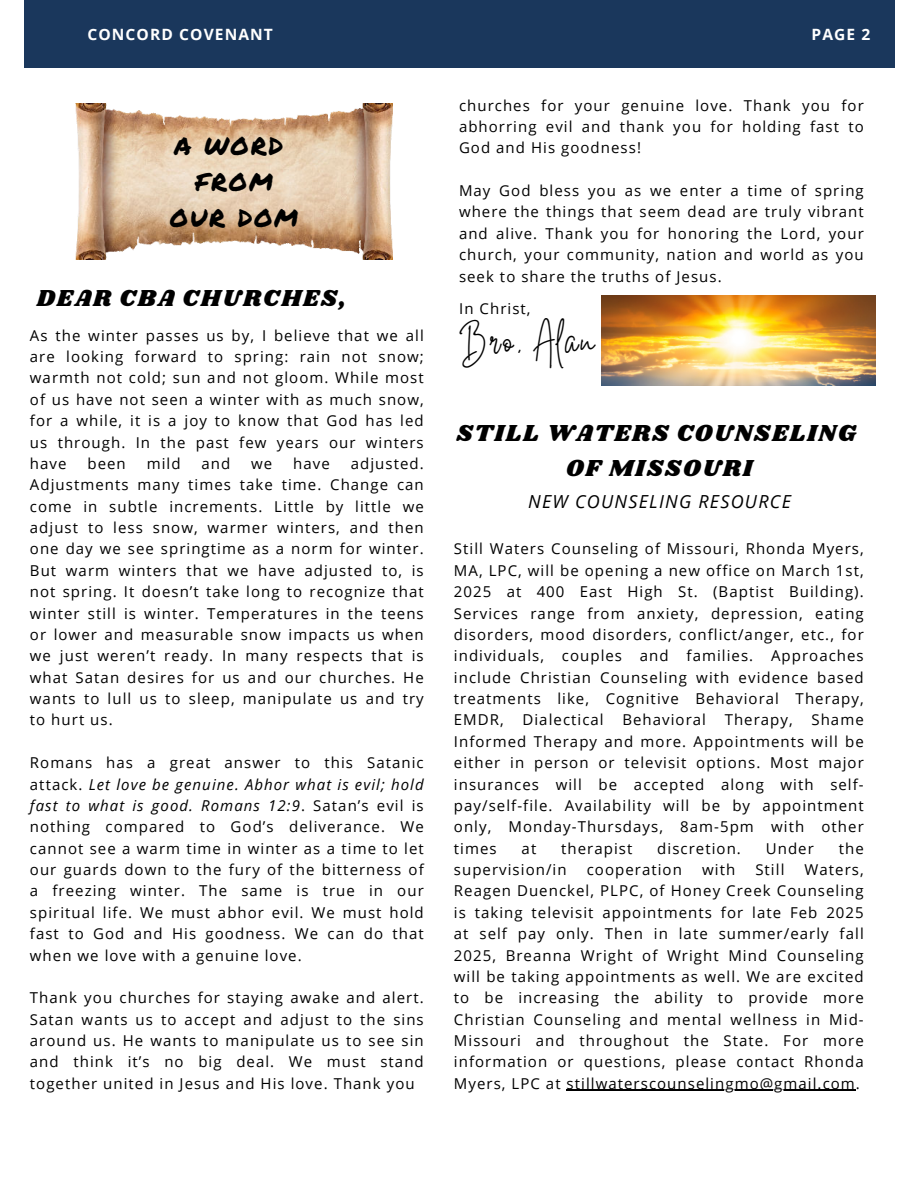
<style>
.page{position:relative;width:918px;height:1188px;background:#fff}
.page>*{position:absolute;margin:0;border:0;box-sizing:border-box;transform-origin:0 0}
.t1{font:31.5px "White Star";letter-spacing:.07em;color:#000}
.t2{font:24.75px/36px "Permanent Marker";letter-spacing:.07em;color:#000;text-align:center}
.t3{font:24px/34.8px "Shrikhand";letter-spacing:.07em;color:#000;text-align:center}
.t4{font:italic 18px "Open Sans";letter-spacing:.07em;color:#000}
.t5{font:700 15.6px "Open Sans";letter-spacing:.07em;color:#fff}
.t6{font:15px/21.3px "Open Sans";letter-spacing:.07em;color:#000;text-align:justify}
.s1{font-style:italic}
</style>
<div class="page">
<div style="left:24px;top:0;width:870px;height:68px;background:#1a375c"></div>
<img style="left:75px;top:103px;width:318px;height:156px">
<img style="left:601px;top:296px;width:275px;height:90px">
<hr style="left:567px;top:1090px;width:289px;height:1px;background:#000">
<p class="t5" style="left:87px;top:24px;width:187px">CONCORD COVENANT</p>
<p class="t5" style="left:812px;top:24px;width:60px">PAGE 2</p>
<h2 class="t2" style="left:170px;top:128px;width:130px">A WORD<br>FROM<br>OUR DOM</h2>
<h3 class="t3" style="left:37px;top:281px;width:311px">DEAR CBA CHURCHES,</h3>
<p class="t6" style="left:30px;top:324px;width:395px">As the winter passes us by, I believe that we all are looking forward to spring: rain not snow; warmth not cold; sun and not gloom. While most of us have not seen a winter with as much snow, for a while, it is a joy to know that God has led us through. In the past few years our winters have</p>
<p class="t6" style="left:30px;top:452px;width:395px;text-indent:321px">adjusted.<br>Adjustments many times take time. Change can come in subtle increments. Little by little we adjust to less snow, warmer winters, and then one day we see springtime as a norm for winter.<br>But warm winters that we have adjusted to, is not spring. It doesn’t take long to recognize that winter still is winter. Temperatures in the teens or lower and measurable snow impacts us when we just weren’t ready. In many respects that is what Satan desires for us and our churches. He wants to lull us to sleep, manipulate us and try to hurt us.</p>
<p class="t6" style="left:30px;top:752px;width:395px">Romans has a great answer to this Satanic attack. <span class="s1">Let love be genuine. Abhor what is evil; hold fast to what is good. Romans 12:9</span>. Satan’s evil is nothing compared to God’s deliverance. We cannot see a warm time in winter as a time to let our guards down to the fury of the bitterness of a freezing winter. The same is true in our spiritual life. We must abhor evil. We must hold fast to God and His goodness. We can do that when we love with a genuine love.</p>
<p class="t6" style="left:30px;top:987px;width:395px">Thank you churches for staying awake and alert.<br>Satan wants us to accept and adjust to the sins around us. He wants to manipulate us to see sin and think it’s no big deal. We must stand together united in Jesus and His love. Thank you</p>
<p class="t6" style="left:87px;top:452px;width:40px">been</p>
<p class="t6" style="left:147px;top:452px;width:35px">mild</p>
<p class="t6" style="left:202px;top:452px;width:30px">and</p>
<p class="t6" style="left:251px;top:452px;width:23px">we</p>
<p class="t6" style="left:293px;top:452px;width:38px">have</p>
<p class="t6" style="left:459px;top:94px;width:406px">churches for your genuine love. Thank you for abhorring evil and thank you for holding fast to God and His goodness!</p>
<p class="t6" style="left:459px;top:180px;width:406px">May God bless you as we enter a time of spring where the things that seem dead are truly vibrant and alive. Thank you for honoring the Lord, your church, your community, nation and world as you seek to share the truths of Jesus.</p>
<p class="t6" style="left:459px;top:298px;width:73px">In Christ,</p>
<h1 class="t1" style="left:459px;top:333px;width:137px">Bro. Alan</h1>
<h3 class="t3" style="left:456px;top:417px;width:401px">STILL WATERS COUNSELING<br>OF MISSOURI</h3>
<p class="t4" style="left:528px;top:489px;width:264px">NEW COUNSELING RESOURCE</p>
<p class="t6" style="left:454px;top:538px;width:411px">Still Waters Counseling of Missouri, Rhonda Myers, MA, LPC, will be opening a new office on March 1st, 2025 at 400 East High St. (Baptist Building).<br>Services range from anxiety, depression, eating disorders, mood disorders, conflict/anger, etc., for individuals, couples and families. Approaches include Christian Counseling with evidence based treatments like, Cognitive Behavioral Therapy, EMDR, Dialectical Behavioral Therapy, Shame Informed Therapy and more. Appointments will be either in person or televisit options. Most major insurances will be accepted along with self&shy;pay/self-file. Availability will be by appointment only, Monday-Thursdays, 8am-5pm with other times</p>
<p class="t6" style="left:522px;top:837px;width:16px">at</p>
<p class="t6" style="left:561px;top:837px;width:73px">therapist</p>
<p class="t6" style="left:657px;top:837px;width:85px">discretion.</p>
<p class="t6" style="left:766px;top:837px;width:50px">Under</p>
<p class="t6" style="left:839px;top:837px;width:27px">the</p>
<p class="t6" style="left:454px;top:859px;width:114px">supervision/in</p>
<p class="t6" style="left:587px;top:859px;width:97px">cooperation</p>
<p class="t6" style="left:702px;top:859px;width:35px">with</p>
<p class="t6" style="left:755px;top:859px;width:31px">Still</p>
<p class="t6" style="left:454px;top:859px;width:411px;text-indent:351px">Waters, Reagen Duenckel, PLPC, of Honey Creek Counseling is taking televisit appointments for late Feb 2025 at self pay only. Then in late summer/early fall 2025, Breanna Wright of Wright Mind Counseling will be taking appointments as well. We are excited to be increasing the ability to provide more Christian Counseling and mental wellness in Mid-Missouri and throughout the State. For more information or questions, please contact Rhonda Myers, LPC at stillwaterscounselingmo@gmail.com.</p>
</div>
